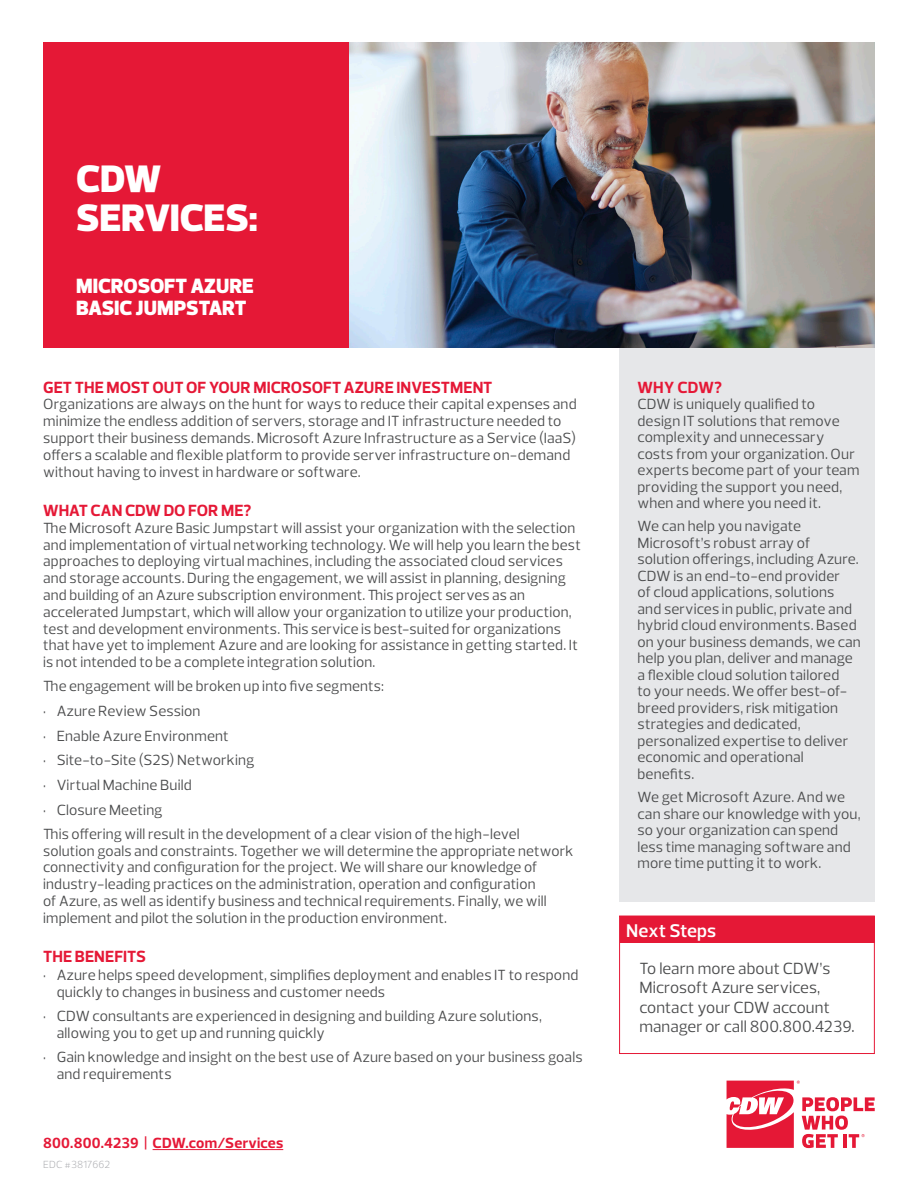
<style>
.page{position:relative;width:918px;height:1188px;background:#fff}
.page>*{position:absolute;margin:0;border:0;box-sizing:border-box;transform-origin:0 0}
._2016_Brand_-_HL{font:900 39px/39px "Prelo";letter-spacing:-.005em;color:#fff}
._2016_Brand_-_HL-2{font:900 21px "Prelo";letter-spacing:-.005em;color:#fff}
.t1{font:600 18.75px "Prelo";letter-spacing:.005em;color:#fff}
.Body{font:16.5px/19.5px "Prelo";letter-spacing:.005em;color:#4b4c4d}
.Header_For_Body_Copy{font:700 16.5px "Prelo";color:#e51836}
.Body-2{font:15px/16.5px "Prelo";letter-spacing:.01em;color:#4b4c4d}
.t2{font:700 15px "Prelo";letter-spacing:.015em;color:#e51836}
.t3{font:300 10.5px "Prelo";letter-spacing:.005em;color:#a8a9ad}
</style>
<div class="page">
<hr style="left:153px;top:1149px;width:130px;height:1px;background:#e51836">
<svg style="left:727px;top:1081px;width:148px;height:67px"></svg>
<img style="left:349px;top:42px;width:526px;height:306px">
<div style="left:619px;top:348px;width:256px;height:554px;background:#e6e7e9"></div>
<div style="left:620px;top:916px;width:255px;height:27px;background:#e51836"></div>
<div style="left:619px;top:916px;width:256px;height:138px;border:1px solid #e51836"></div>
<div style="left:43px;top:42px;width:306px;height:306px;background:#e51836"></div>
<p class="_2016_Brand_-_HL" style="left:76px;top:160px;width:183px">CDW<br>SERVICES:</p>
<p class="_2016_Brand_-_HL-2" style="left:76px;top:273px;width:179px">MICROSOFT AZURE</p>
<p class="_2016_Brand_-_HL-2" style="left:76px;top:295px;width:172px">BASIC JUMPSTART</p>
<p class="Header_For_Body_Copy" style="left:43px;top:377px;width:451px">GET THE MOST OUT OF YOUR MICROSOFT AZURE INVESTMENT</p>
<p class="Body-2" style="left:43px;top:396px;width:535px">Organizations are always on the hunt for ways to reduce their capital expenses and minimize the endless addition of servers, storage and IT infrastructure needed to support their business demands. Microsoft Azure Infrastructure as a Service (IaaS) offers a scalable and flexible platform to provide server infrastructure on-demand without having to invest in hardware or software.</p>
<p class="Header_For_Body_Copy" style="left:43px;top:500px;width:210px">WHAT CAN CDW DO FOR ME?</p>
<p class="Body-2" style="left:43px;top:519px;width:539px">The Microsoft Azure Basic Jumpstart will assist your organization with the selection and implementation of virtual networking technology. We will help you learn the best approaches to deploying virtual machines, including the associated cloud services and storage accounts. During the engagement, we will assist in planning, designing and building of an Azure subscription environment. This project serves as an accelerated Jumpstart, which will allow your organization to utilize your production, test and development environments. This service is best-suited for organizations that have yet to implement Azure and are looking for assistance in getting started. It is not intended to be a complete integration solution.</p>
<p class="Body-2" style="left:43px;top:677px;width:342px">The engagement will be broken up into five segments:</p>
<p class="Body-2" style="left:43px;top:702px;width:159px">• Azure Review Session</p>
<p class="Body-2" style="left:43px;top:727px;width:187px">• Enable Azure Environment</p>
<p class="Body-2" style="left:43px;top:752px;width:213px">• Site-to-Site (S2S) Networking</p>
<p class="Body-2" style="left:43px;top:777px;width:150px">• Virtual Machine Build</p>
<p class="Body-2" style="left:43px;top:802px;width:121px">• Closure Meeting</p>
<p class="Body-2" style="left:43px;top:825px;width:532px">This offering will result in the development of a clear vision of the high-level solution goals and constraints. Together we will determine the appropriate network connectivity and configuration for the project. We will share our knowledge of industry-leading practices on the administration, operation and configuration<br>of Azure, as well as identify business and technical requirements. Finally, we will implement and pilot the solution in the production environment.</p>
<p class="Header_For_Body_Copy" style="left:43px;top:946px;width:104px">THE BENEFITS</p>
<p class="Body-2" style="left:57px;top:967px;width:523px;text-indent:-14px">• Azure helps speed development, simplifies deployment and enables IT to respond quickly to changes in business and customer needs</p>
<p class="Body-2" style="left:57px;top:1008px;width:487px;text-indent:-14px">• CDW consultants are experienced in designing and building Azure solutions, allowing you to get up and running quickly</p>
<p class="Body-2" style="left:57px;top:1049px;width:527px;text-indent:-14px">• Gain knowledge and insight on the best use of Azure based on your business goals and requirements</p>
<p class="t2" style="left:43px;top:1134px;width:242px">800.800.4239 | CDW.com/Services</p>
<p class="t3" style="left:43px;top:1158px;width:69px">EDC #3817662</p>
<p class="Header_For_Body_Copy" style="left:638px;top:377px;width:86px">WHY CDW?</p>
<p class="Body-2" style="left:638px;top:396px;width:224px">CDW is uniquely qualified to design IT solutions that remove complexity and unnecessary costs from your organization. Our experts become part of your team providing the support you need, when and where you need it.</p>
<p class="Body-2" style="left:638px;top:518px;width:225px">We can help you navigate<br>Microsoft’s robust array of solution offerings, including Azure.<br>CDW is an end-to-end provider<br>of cloud applications, solutions and services in public, private and hybrid cloud environments. Based on your business demands, we can help you plan, deliver and manage a flexible cloud solution tailored<br>to your needs. We offer best-of&shy;breed providers, risk mitigation strategies and dedicated, personalized expertise to deliver economic and operational benefits.</p>
<p class="Body-2" style="left:638px;top:789px;width:225px">We get Microsoft Azure. And we can share our knowledge with you, so your organization can spend less time managing software and more time putting it to work.</p>
<p class="t1" style="left:626px;top:919px;width:92px">Next Steps</p>
<p class="Body" style="left:639px;top:958px;width:217px">To learn more about CDW’s<br>Microsoft Azure services, contact your CDW account manager or call 800.800.4239.</p>
</div>
